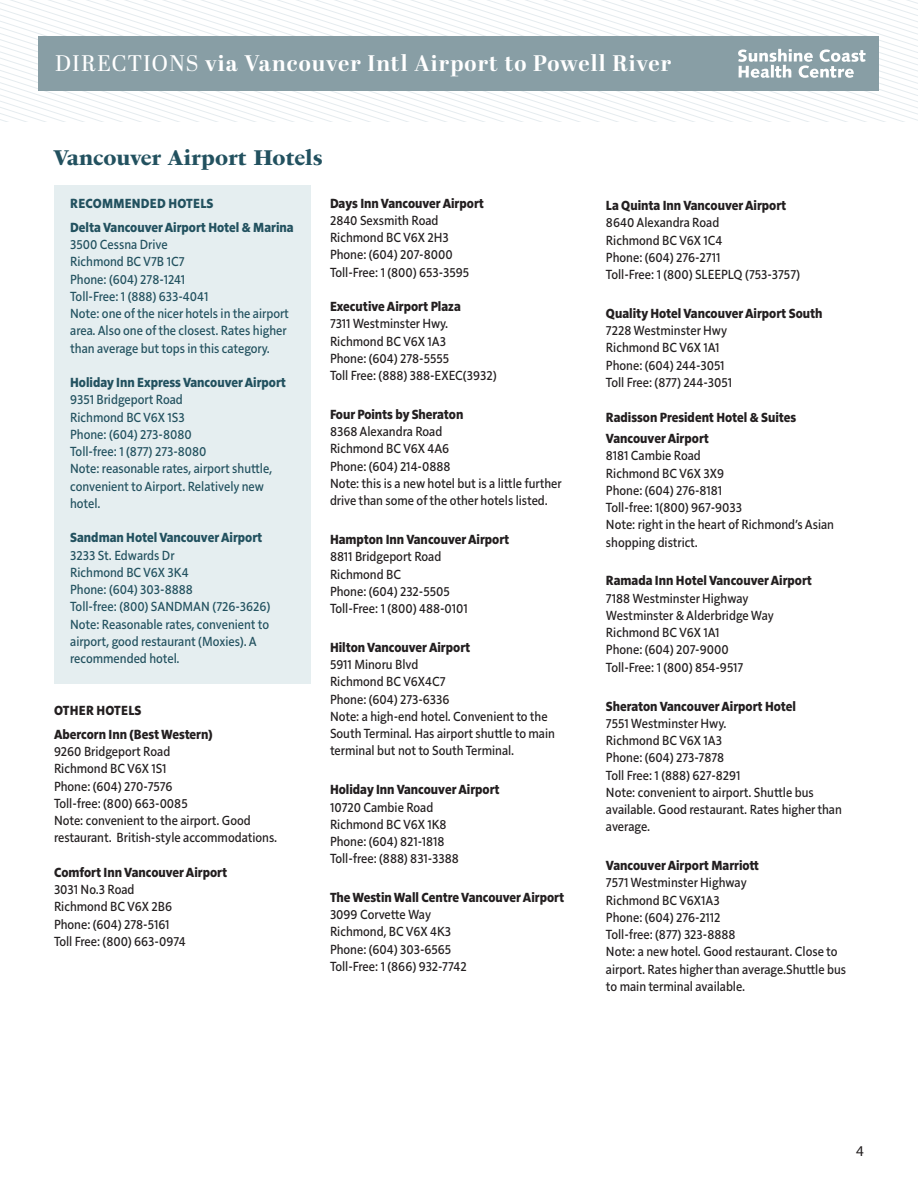
<style>
.page{position:relative;width:918px;height:1188px;background:#fff}
.page>*{position:absolute;margin:0;border:0;box-sizing:border-box;transform-origin:0 0}
.t1{font:700 22.5px "Abril Display";letter-spacing:.05em;color:#fff}
.Header_1{font:800 21px "PS Fournier Std";color:#22515f}
.t2{font:15px "Myriad Pro";color:#231f20}
.t3{font:500 13.5px/17.2px "Solitaire MVB Pro";color:#231f20;scale:.9 1}
.t4{font:500 13.5px/17.2px "Solitaire MVB Pro";color:#22515f;scale:.9 1}
.t5{font:900 13.5px/21.6px "Solitaire MVB Pro";color:#231f20;scale:.9 1}
.t6{font:900 13.5px "Solitaire MVB Pro";color:#22515f;scale:.9 1}
.t7{font:900 13.5px "Solitaire MVB Pro";letter-spacing:.02em;color:#22515f;scale:.9 1}
.t8{font:900 13.5px "Solitaire MVB Pro";letter-spacing:.02em;color:#231f20;scale:.9 1}
.s1{font-weight:400}
</style>
<div class="page">
<svg style="left:0;top:0;width:918px;height:42px"></svg>
<div style="left:39px;top:36px;width:840px;height:54px;background:#889ea5"></div>
<svg style="left:0;top:49px;width:918px;height:73px"></svg>
<div style="left:54px;top:186px;width:257px;height:498px;background:#e5eef0"></div>
<p class="t1" style="left:55px;top:47px;width:618px"><span class="s1">DIRECTIONS</span> via Vancouver Intl Airport to Powell River</p>
<p class="Header_1" style="left:54px;top:145px;width:270px">Vancouver Airport Hotels</p>
<p class="t7" style="left:70px;top:194px;width:161px">RECOMMENDED HOTELS</p>
<p class="t6" style="left:70px;top:218px;width:250px">Delta Vancouver Airport Hotel &amp; Marina</p>
<p class="t4" style="left:70px;top:235px;width:110px">3500 Cessna Drive</p>
<p class="t4" style="left:70px;top:252px;width:129px">Richmond BC V7B 1C7</p>
<p class="t4" style="left:70px;top:269px;width:129px">Phone: (604) 278-1241</p>
<p class="t4" style="left:70px;top:287px;width:155px">Toll-Free: 1 (888) 633-4041</p>
<p class="t4" style="left:70px;top:304px;width:245px">Note: one of the nicer hotels in the airport area. Also one of the closest. Rates higher than average but tops in this category.</p>
<p class="t6" style="left:70px;top:373px;width:241px">Holiday Inn Express Vancouver Airport</p>
<p class="t4" style="left:70px;top:390px;width:127px">9351 Bridgeport Road</p>
<p class="t4" style="left:70px;top:408px;width:129px">Richmond BC V6X 1S3</p>
<p class="t4" style="left:70px;top:425px;width:137px">Phone: (604) 273-8080</p>
<p class="t4" style="left:70px;top:442px;width:153px">Toll-free: 1 (877) 273-8080</p>
<p class="t4" style="left:70px;top:459px;width:226px">Note: reasonable rates, airport shuttle, convenient to Airport. Relatively new hotel.</p>
<p class="t6" style="left:70px;top:529px;width:215px">Sandman Hotel Vancouver Airport</p>
<p class="t4" style="left:70px;top:546px;width:117px">3233 St. Edwards Dr</p>
<p class="t4" style="left:70px;top:563px;width:133px">Richmond BC V6X 3K4</p>
<p class="t4" style="left:70px;top:580px;width:138px">Phone: (604) 303-8888</p>
<p class="t4" style="left:70px;top:597px;width:224px">Toll-free: (800) SANDMAN (726-3626)</p>
<p class="t4" style="left:70px;top:615px;width:223px">Note: Reasonable rates, convenient to airport, good restaurant (Moxies). A recommended hotel.</p>
<p class="t8" style="left:54px;top:701px;width:99px">OTHER HOTELS</p>
<p class="t5" style="left:54px;top:723px;width:178px">Abercorn Inn (Best Western)</p>
<p class="t3" style="left:54px;top:742px;width:131px">9260 Bridgeport Road</p>
<p class="t3" style="left:54px;top:759px;width:127px">Richmond BC V6X 1S1</p>
<p class="t3" style="left:54px;top:777px;width:133px">Phone: (604) 270-7576</p>
<p class="t3" style="left:54px;top:794px;width:150px">Toll-free: (800) 663-0085</p>
<p class="t3" style="left:54px;top:811px;width:250px">Note: convenient to the airport. Good restaurant. British-style accommodations.</p>
<p class="t5" style="left:54px;top:861px;width:194px">Comfort Inn Vancouver Airport</p>
<p class="t3" style="left:54px;top:880px;width:91px">3031 No.3 Road</p>
<p class="t3" style="left:54px;top:897px;width:133px">Richmond BC V6X 2B6</p>
<p class="t3" style="left:54px;top:915px;width:130px">Phone: (604) 278-5161</p>
<p class="t3" style="left:54px;top:932px;width:148px">Toll Free: (800) 663-0974</p>
<p class="t5" style="left:330px;top:191px;width:173px">Days Inn Vancouver Airport</p>
<p class="t3" style="left:330px;top:211px;width:122px">2840 Sexsmith Road</p>
<p class="t3" style="left:330px;top:228px;width:133px">Richmond BC V6X 2H3</p>
<p class="t3" style="left:330px;top:245px;width:156px">Phone: (604) 207-8000<br>Toll-Free: 1 (800) 653-3595</p>
<p class="t5" style="left:330px;top:295px;width:147px">Executive Airport Plaza</p>
<p class="t3" style="left:330px;top:314px;width:133px">7311 Westminster Hwy.</p>
<p class="t3" style="left:330px;top:331px;width:130px">Richmond BC V6X 1A3</p>
<p class="t3" style="left:330px;top:349px;width:134px">Phone: (604) 278-5555</p>
<p class="t3" style="left:330px;top:366px;width:187px">Toll Free: (888) 388-EXEC(3932)</p>
<p class="t5" style="left:330px;top:403px;width:150px">Four Points by Sheraton</p>
<p class="t3" style="left:330px;top:422px;width:126px">8368 Alexandra Road</p>
<p class="t3" style="left:330px;top:439px;width:134px">Richmond BC V6X 4A6</p>
<p class="t3" style="left:330px;top:457px;width:135px">Phone: (604) 214-0888</p>
<p class="t3" style="left:330px;top:474px;width:259px">Note: this is a new hotel but is a little further drive than some of the other hotels listed.</p>
<p class="t5" style="left:330px;top:528px;width:201px">Hampton Inn Vancouver Airport</p>
<p class="t3" style="left:330px;top:547px;width:125px">8811 Bridgeport Road</p>
<p class="t3" style="left:330px;top:564px;width:80px">Richmond BC</p>
<p class="t3" style="left:330px;top:582px;width:155px">Phone: (604) 232-5505<br>Toll-Free: 1 (800) 488-0101</p>
<p class="t5" style="left:330px;top:636px;width:157px">Hilton Vancouver Airport</p>
<p class="t3" style="left:330px;top:655px;width:100px">5911 Minoru Blvd</p>
<p class="t3" style="left:330px;top:672px;width:130px">Richmond BC V6X4C7</p>
<p class="t3" style="left:330px;top:690px;width:134px">Phone: (604) 273-6336</p>
<p class="t3" style="left:330px;top:707px;width:251px">Note: a high-end hotel. Convenient to the<br>South Terminal. Has airport shuttle to main terminal but not to South Terminal.</p>
<p class="t5" style="left:330px;top:778px;width:190px">Holiday Inn Vancouver Airport</p>
<p class="t3" style="left:330px;top:797px;width:116px">10720 Cambie Road</p>
<p class="t3" style="left:330px;top:815px;width:131px">Richmond BC V6X 1K8</p>
<p class="t3" style="left:330px;top:832px;width:129px">Phone: (604) 821-1818</p>
<p class="t3" style="left:330px;top:849px;width:145px">Toll-free: (888) 831-3388</p>
<p class="t5" style="left:330px;top:886px;width:262px">The Westin Wall Centre Vancouver Airport</p>
<p class="t3" style="left:330px;top:905px;width:114px">3099 Corvette Way</p>
<p class="t3" style="left:330px;top:922px;width:136px">Richmond, BC V6X 4K3</p>
<p class="t3" style="left:330px;top:940px;width:136px">Phone: (604) 303-6565</p>
<p class="t3" style="left:330px;top:957px;width:154px">Toll-Free: 1 (866) 932-7742</p>
<p class="t5" style="left:606px;top:194px;width:202px">La Quinta Inn Vancouver Airport</p>
<p class="t3" style="left:606px;top:213px;width:127px">8640 Alexandra Road</p>
<p class="t3" style="left:606px;top:230px;width:131px">Richmond BC V6X 1C4</p>
<p class="t3" style="left:606px;top:248px;width:217px">Phone: (604) 276-2711<br>Toll-Free: 1 (800) SLEEPLQ (753-3757)</p>
<p class="t5" style="left:606px;top:302px;width:242px">Quality Hotel Vancouver Airport South</p>
<p class="t3" style="left:606px;top:321px;width:136px">7228 Westminster Hwy</p>
<p class="t3" style="left:606px;top:338px;width:128px">Richmond BC V6X 1A1</p>
<p class="t3" style="left:606px;top:356px;width:133px">Phone: (604) 244-3051</p>
<p class="t3" style="left:606px;top:373px;width:142px">Toll Free: (877) 244-3051</p>
<p class="t5" style="left:606px;top:405px;width:213px">Radisson President Hotel &amp; Suites<br>Vancouver Airport</p>
<p class="t3" style="left:606px;top:446px;width:107px">8181 Cambie Road</p>
<p class="t3" style="left:606px;top:463px;width:133px">Richmond BC V6X 3X9</p>
<p class="t3" style="left:606px;top:481px;width:131px">Phone: (604) 276-8181</p>
<p class="t3" style="left:606px;top:498px;width:153px">Toll-free: 1(800) 967-9033</p>
<p class="t3" style="left:606px;top:515px;width:255px">Note: right in the heart of Richmond’s Asian shopping district.</p>
<p class="t5" style="left:606px;top:569px;width:230px">Ramada Inn Hotel Vancouver Airport</p>
<p class="t3" style="left:606px;top:589px;width:160px">7188 Westminster Highway</p>
<p class="t3" style="left:606px;top:606px;width:188px">Westminster &amp; Alderbridge Way</p>
<p class="t3" style="left:606px;top:623px;width:128px">Richmond BC V6X 1A1</p>
<p class="t3" style="left:606px;top:640px;width:154px">Phone: (604) 207-9000<br>Toll-Free: 1 (800) 854-9517</p>
<p class="t5" style="left:606px;top:694px;width:213px">Sheraton Vancouver Airport Hotel</p>
<p class="t3" style="left:606px;top:714px;width:135px">7551 Westminster Hwy.</p>
<p class="t3" style="left:606px;top:731px;width:130px">Richmond BC V6X 1A3</p>
<p class="t3" style="left:606px;top:748px;width:133px">Phone: (604) 273-7878</p>
<p class="t3" style="left:606px;top:765px;width:151px">Toll Free: 1 (888) 627-8291</p>
<p class="t3" style="left:606px;top:783px;width:264px">Note: convenient to airport. Shuttle bus available. Good restaurant. Rates higher than average.</p>
<p class="t5" style="left:606px;top:854px;width:172px">Vancouver Airport Marriott</p>
<p class="t3" style="left:606px;top:873px;width:158px">7571 Westminster Highway</p>
<p class="t3" style="left:606px;top:891px;width:128px">Richmond BC V6X1A3</p>
<p class="t3" style="left:606px;top:908px;width:129px">Phone: (604) 276-2112</p>
<p class="t3" style="left:606px;top:925px;width:145px">Toll-free: (877) 323-8888</p>
<p class="t3" style="left:606px;top:942px;width:268px">Note: a new hotel. Good restaurant. Close to airport. Rates higher than average.Shuttle bus to main terminal available.</p>
<p class="t2" style="left:856px;top:1142px;width:9px">4</p>
</div>
